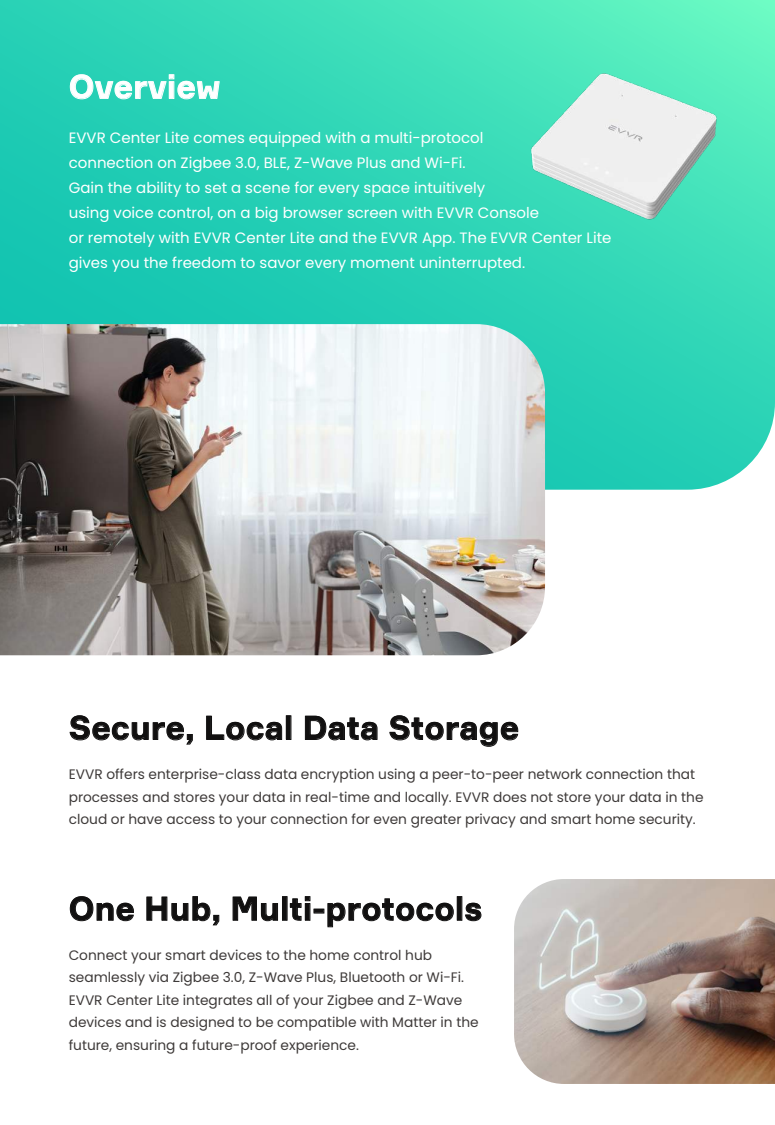
<style>
.page{position:relative;width:775px;height:1125px;background:#fff}
.page>*{position:absolute;margin:0;border:0;box-sizing:border-box;transform-origin:0 0}
.t1{font:700 32.5px "Formular";letter-spacing:.005em;color:#111010}
.t2{font:700 32.5px "Formular";letter-spacing:.005em;color:#fff}
.t3{font:15px/25px "Poppins";color:#fff}
.t4{font:13.75px/22.5px "Poppins";color:#3e3a39}
</style>
<div class="page">
<svg style="left:0;top:0;width:775px;height:490px;background:#2ed4b6"></svg>
<img style="left:0;top:324px;width:545px;height:331px">
<svg style="left:70px;top:74px;width:150px;height:25px;background:#51dac3"></svg>
<img style="left:504px;top:43px;width:241px;height:211px">
<svg style="left:70px;top:896px;width:64px;height:25px"></svg>
<svg style="left:146px;top:896px;width:73px;height:30px"></svg>
<svg style="left:233px;top:896px;width:45px;height:25px"></svg>
<div style="left:282px;top:896px;width:5px;height:25px;border:1px solid #111010"></div>
<svg style="left:290px;top:896px;width:21px;height:25px"></svg>
<svg style="left:327px;top:898px;width:127px;height:29px"></svg>
<div style="left:457px;top:896px;width:5px;height:25px;border:1px solid #111010"></div>
<svg style="left:465px;top:903px;width:17px;height:18px"></svg>
<svg style="left:69px;top:715px;width:124px;height:30px"></svg>
<svg style="left:206px;top:716px;width:76px;height:25px"></svg>
<div style="left:286px;top:716px;width:5px;height:24px;border:1px solid #111010"></div>
<svg style="left:305px;top:716px;width:73px;height:25px"></svg>
<svg style="left:389px;top:715px;width:129px;height:32px"></svg>
<img style="left:514px;top:879px;width:261px;height:205px">
<h1 class="t2" style="left:69px;top:67px;width:153px">Overview</h1>
<p class="t3" style="left:69px;top:125px;width:544px">EVVR Center Lite comes equipped with a multi-protocol<br>connection on Zigbee 3.0, BLE, Z-Wave Plus and Wi-Fi.<br>Gain the ability to set a scene for every space intuitively<br>using voice control, on a big browser screen with EVVR Console<br>or remotely with EVVR Center Lite and the EVVR App. The EVVR Center Lite gives you the freedom to savor every moment uninterrupted.</p>
<h1 class="t1" style="left:69px;top:708px;width:452px">Secure, Local Data Storage</h1>
<p class="t4" style="left:69px;top:763px;width:636px">EVVR offers enterprise-class data encryption using a peer-to-peer network connection that processes and stores your data in real-time and locally. EVVR does not store your data in the cloud or have access to your connection for even greater privacy and smart home security.</p>
<h1 class="t1" style="left:69px;top:889px;width:415px">One Hub, Multi-protocols</h1>
<p class="t4" style="left:69px;top:944px;width:412px">Connect your smart devices to the home control hub seamlessly via Zigbee 3.0, Z-Wave Plus, Bluetooth or Wi-Fi.<br>EVVR Center Lite integrates all of your Zigbee and Z-Wave devices and is designed to be compatible with Matter in the future, ensuring a future-proof experience.</p>
</div>
